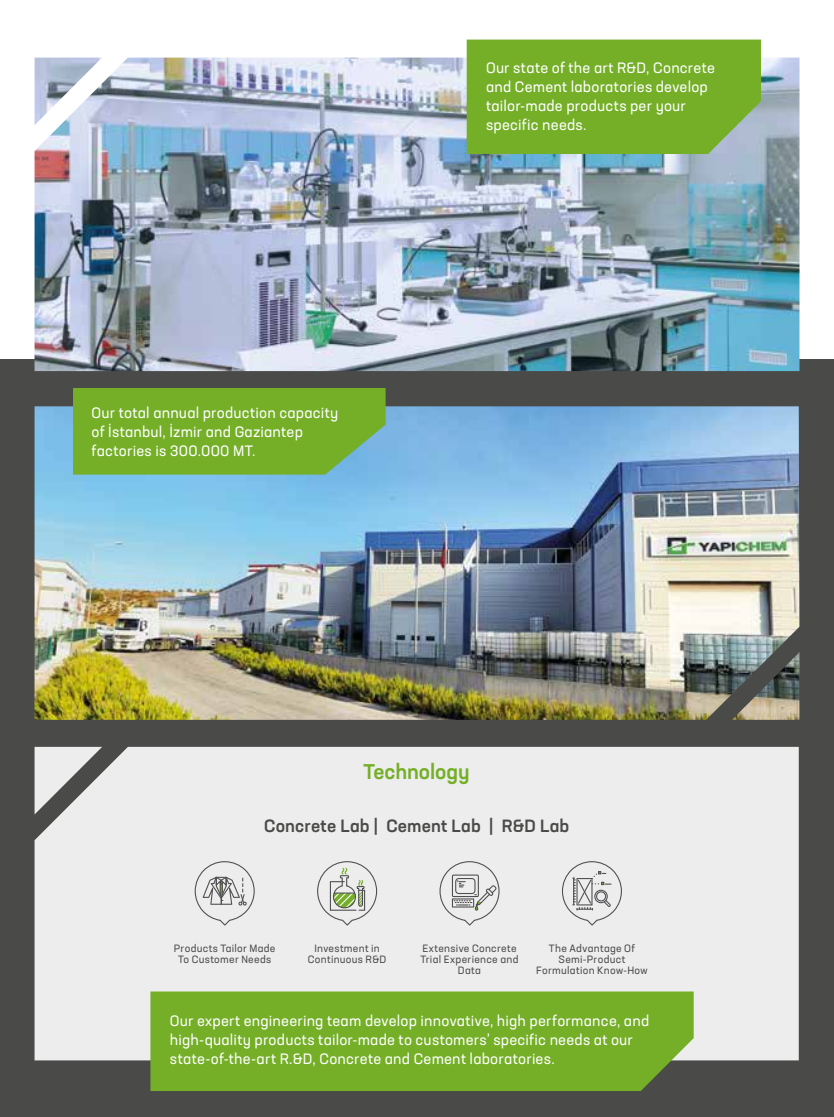
<style>
.page{position:relative;width:834px;height:1117px;background:#fff}
.page>*{position:absolute;margin:0;border:0;box-sizing:border-box;transform-origin:0 0}
.t1{font:500 21px "Neusa Next Pro";letter-spacing:-.005em;color:#74af27}
.t2{font:500 17.5px "Neusa Next Pro";letter-spacing:.005em;color:#4a4a49}
.t3{font:14.88px/19.2px "Neusa Next Pro";letter-spacing:.015em;color:#fff}
.t4{font:10.5px/11.2px "Neusa Next Pro";letter-spacing:.025em;color:#4a4a49;text-align:center}
</style>
<div class="page">
<div style="left:0;top:359px;width:833px;height:757px;background:#4a4a49"></div>
<img style="left:35px;top:406px;width:764px;height:313px">
<div style="left:35px;top:746px;width:763px;height:314px;background:#ededed"></div>
<div style="left:150px;top:991px;width:543px;height:99px;background:#74af27"></div>
<div style="left:73px;top:388px;width:312px;height:86px;background:#74af27"></div>
<img style="left:35px;top:58px;width:764px;height:313px">
<svg style="left:35px;top:746px;width:67px;height:68px"></svg>
<div style="left:466px;top:40px;width:294px;height:114px;background:#74af27"></div>
<svg style="left:195px;top:860px;width:60px;height:65px;background:#d5d5d5"></svg>
<svg style="left:317px;top:860px;width:60px;height:65px;background:#d1d5cd"></svg>
<svg style="left:439px;top:860px;width:60px;height:65px;background:#d4d5d5"></svg>
<svg style="left:562px;top:860px;width:60px;height:65px;background:#d6d6d6"></svg>
<p class="t3" style="left:92px;top:402px;width:248px">Our total annual production capacity of İstanbul, İzmir and Gaziantep factories is 300.000 MT.</p>
<p class="t3" style="left:486px;top:57px;width:230px">Our state of the art R&amp;D, Concrete and Cement laboratories develop tailor-made products per your specific needs.</p>
<h1 class="t1" style="left:363px;top:757px;width:108px">Technology</h1>
<p class="t2" style="left:264px;top:814px;width:306px">Concrete Lab | Cement Lab | R&amp;D Lab</p>
<p class="t4" style="left:174px;top:942px;width:103px">Products Tailor Made<br>To Customer Needs</p>
<p class="t4" style="left:308px;top:942px;width:80px">Investment in<br>Continuous R&amp;D</p>
<p class="t4" style="left:420px;top:942px;width:99px">Extensive Concrete<br>Trial Experience and<br>Data</p>
<p class="t4" style="left:536px;top:942px;width:113px">The Advantage Of<br>Semi-Product<br>Formulation Know-How</p>
<p class="t3" style="left:170px;top:1010px;width:480px">Our expert engineering team develop innovative, high performance, and high-quality products tailor-made to customers’ specific needs at our state-of-the-art R.&amp;D, Concrete and Cement laboratories.</p>
</div>
